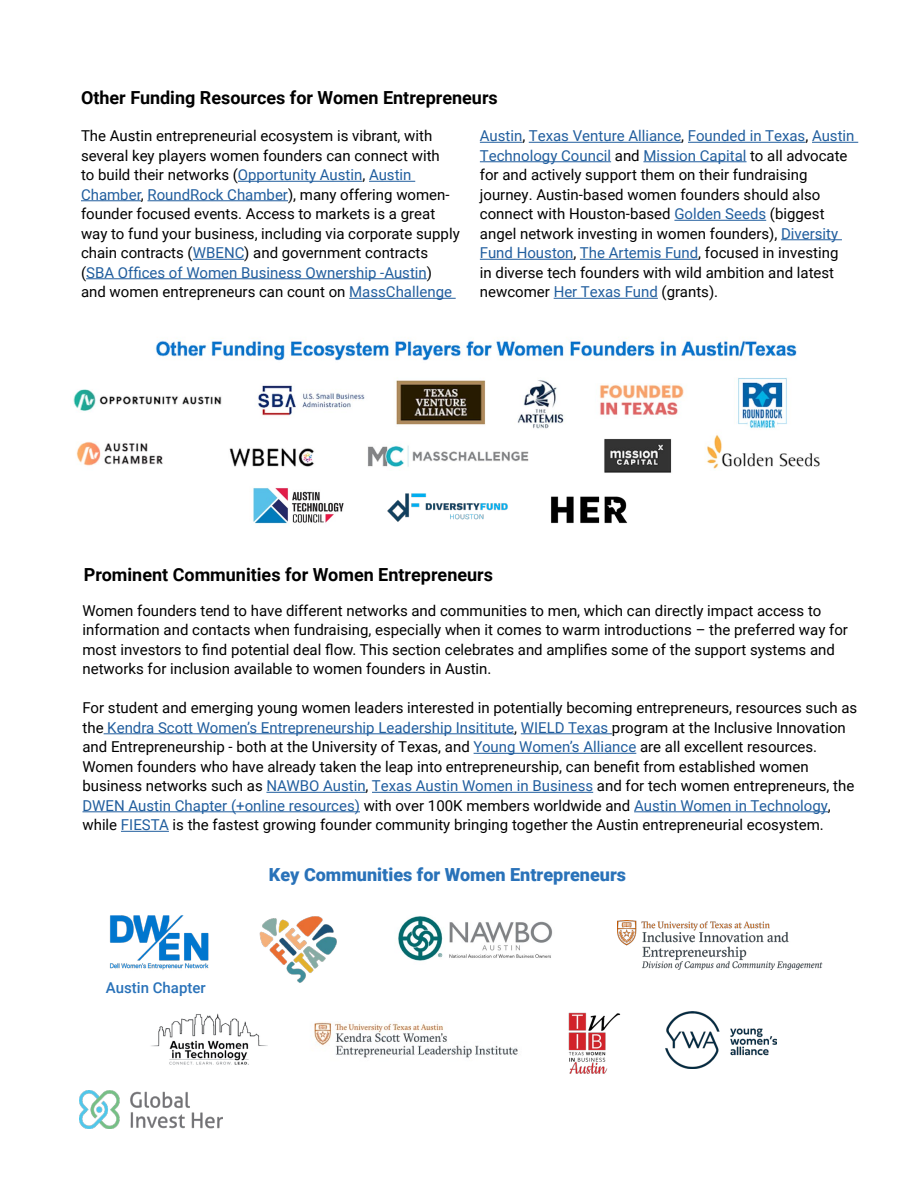
<style>
.page{position:relative;width:918px;height:1188px;background:#fff}
.page>*{position:absolute;margin:0;border:0;box-sizing:border-box;transform-origin:0 0}
.t1{font:700 18px "Roboto";color:#000}
.t2{font:900 18px "Roboto";color:#2972b9}
.t3{font:15px/19.5px "Roboto";color:#000}
.t4{font:500 15px "Roboto";color:#2972b9}
.s1{color:#215e9e}
.s2{color:#000101}
</style>
<div class="page">
<img style="left:80px;top:1091px;width:142px;height:38px">
<hr style="left:238px;top:181px;width:124px;height:1px;background:#215e9e">
<hr style="left:369px;top:181px;width:46px;height:1px;background:#215e9e">
<hr style="left:81px;top:200px;width:60px;height:1px;background:#215e9e">
<hr style="left:148px;top:200px;width:140px;height:1px;background:#215e9e">
<hr style="left:193px;top:259px;width:51px;height:1px;background:#215e9e">
<hr style="left:86px;top:278px;width:341px;height:1px;background:#215e9e">
<hr style="left:349px;top:298px;width:107px;height:1px;background:#215e9e">
<hr style="left:480px;top:142px;width:42px;height:1px;background:#215e9e">
<hr style="left:529px;top:142px;width:152px;height:1px;background:#215e9e">
<hr style="left:688px;top:142px;width:117px;height:1px;background:#215e9e">
<hr style="left:812px;top:142px;width:46px;height:1px;background:#215e9e">
<hr style="left:480px;top:161px;width:131px;height:1px;background:#215e9e">
<hr style="left:643px;top:161px;width:104px;height:1px;background:#215e9e">
<hr style="left:674px;top:220px;width:92px;height:1px;background:#215e9e">
<hr style="left:781px;top:239px;width:61px;height:1px;background:#215e9e">
<hr style="left:480px;top:259px;width:94px;height:1px;background:#215e9e">
<hr style="left:580px;top:259px;width:118px;height:1px;background:#215e9e">
<hr style="left:554px;top:298px;width:104px;height:1px;background:#215e9e">
<hr style="left:104px;top:733px;width:410px;height:1px;background:#215e9e">
<hr style="left:521px;top:733px;width:91px;height:1px;background:#215e9e">
<hr style="left:474px;top:753px;width:162px;height:1px;background:#215e9e">
<hr style="left:266px;top:792px;width:100px;height:1px;background:#215e9e">
<hr style="left:372px;top:792px;width:221px;height:1px;background:#215e9e">
<hr style="left:82px;top:811px;width:278px;height:1px;background:#215e9e">
<hr style="left:634px;top:811px;width:194px;height:1px;background:#215e9e">
<hr style="left:121px;top:831px;width:48px;height:1px;background:#215e9e">
<img style="left:73px;top:338px;width:747px;height:135px">
<img style="left:151px;top:1013px;width:117px;height:52px">
<img style="left:110px;top:915px;width:99px;height:55px">
<img style="left:259px;top:916px;width:78px;height:67px">
<img style="left:314px;top:1022px;width:204px;height:36px">
<img style="left:398px;top:916px;width:155px;height:45px">
<img style="left:568px;top:1012px;width:53px;height:62px">
<img style="left:618px;top:921px;width:205px;height:49px">
<img style="left:666px;top:1012px;width:111px;height:56px">
<img style="left:253px;top:488px;width:91px;height:36px">
<img style="left:387px;top:493px;width:121px;height:29px">
<img style="left:551px;top:496px;width:77px;height:28px">
<p class="t1" style="left:81px;top:85px;width:418px">Other Funding Resources for Women Entrepreneurs</p>
<p class="t3" style="left:81px;top:126px;width:380px">The Austin entrepreneurial ecosystem is vibrant, with several key players women founders can connect with<br>to build their networks (<span class="s1">Opportunity Austin</span>, <span class="s1">Austin Chamber</span>, <span class="s1">RoundRock Chamber</span>), many offering women&shy;founder focused events. Access to markets is a great way to fund your business, including via corporate supply chain contracts (<span class="s1">WBENC</span>) and government contracts (<span class="s1">SBA Offices of Women Business Ownership -Austin</span>) and women entrepreneurs can count on <span class="s1">MassChallenge</span></p>
<p class="t3" style="left:480px;top:126px;width:376px"><span class="s1">Austin</span>, <span class="s1">Texas Venture Alliance</span>, <span class="s1">Founded in Texas</span><span class="s2">,</span> <span class="s1">Austin Technology Council</span> and <span class="s1">Mission Capital</span> to all advocate for and actively support them on their fundraising journey. Austin-based women founders should also connect with Houston-based <span class="s1">Golden Seeds</span> (biggest angel network investing in women founders), <span class="s1">Diversity Fund Houston</span>, <span class="s1">The Artemis Fund</span>, focused in investing<br>in diverse tech founders with wild ambition and latest newcomer <span class="s1">Her Texas Fund</span> (grants).</p>
<p class="t1" style="left:84px;top:562px;width:411px">Prominent Communities for Women Entrepreneurs</p>
<p class="t3" style="left:82px;top:600px;width:767px">Women founders tend to have different networks and communities to men, which can directly impact access to information and contacts when fundraising, especially when it comes to warm introductions – the preferred way for most investors to find potential deal flow. This section celebrates and amplifies some of the support systems and networks for inclusion available to women founders in Austin.</p>
<p class="t3" style="left:82px;top:698px;width:776px">For student and emerging young women leaders interested in potentially becoming entrepreneurs, resources such as the <span class="s1">Kendra Scott Women’s Entrepreneurship Leadership Insititute</span>, <span class="s1">WIELD Texas</span> program at the Inclusive Innovation and Entrepreneurship - both at the University of Texas, and <span class="s1">Young Women’s Alliance</span> are all excellent resources.<br>Women founders who have already taken the leap into entrepreneurship, can benefit from established women business networks such as <span class="s1">NAWBO Austin</span>, <span class="s1">Texas Austin Women in Business</span> and for tech women entrepreneurs, the <span class="s1">DWEN Austin Chapter (+online resources)</span> with over 100K members worldwide and <span class="s1">Austin Women in Technology</span>, while <span class="s1">FIESTA</span> is the fastest growing founder community bringing together the Austin entrepreneurial ecosystem.</p>
<p class="t4" style="left:106px;top:978px;width:101px">Austin Chapter</p>
<p class="t2" style="left:269px;top:862px;width:359px">Key Communities for Women Entrepreneurs</p>
</div>
